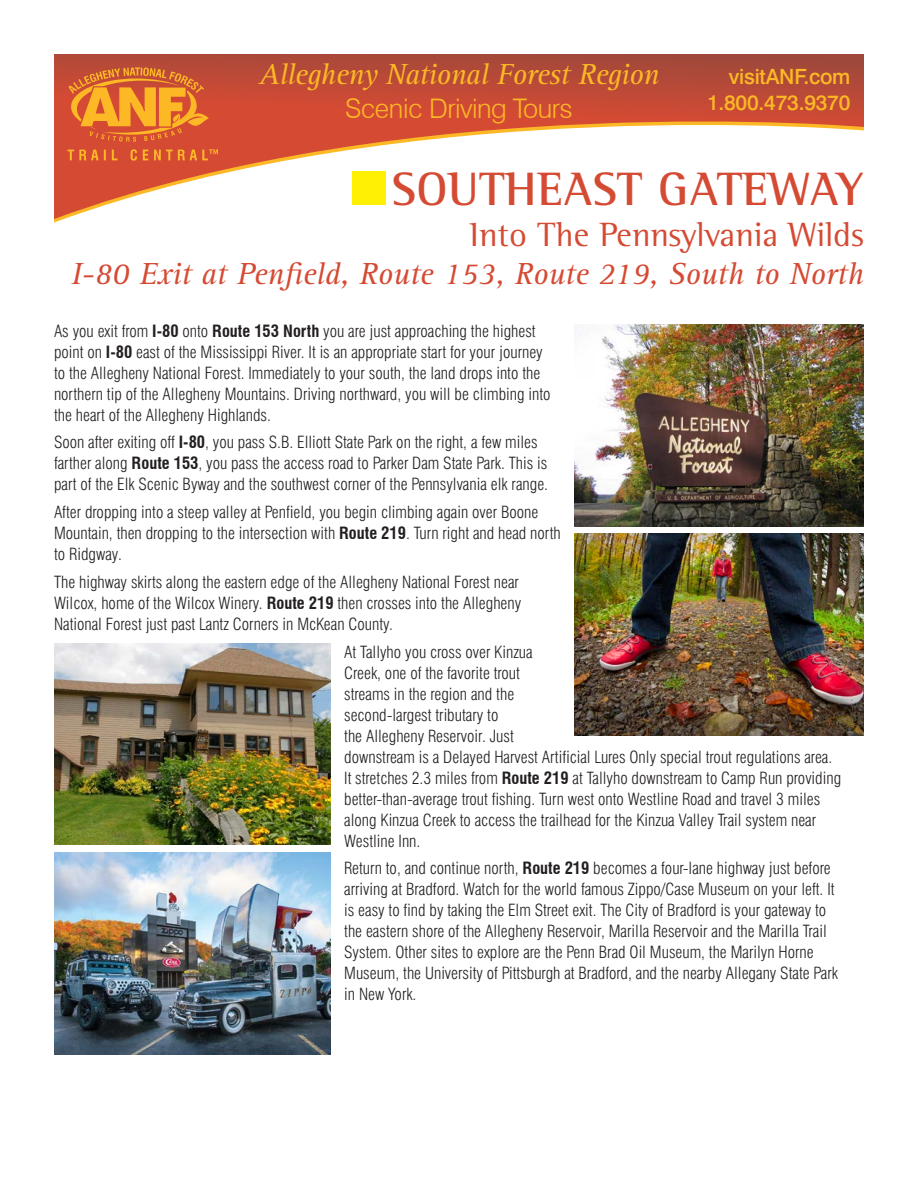
<style>
.page{position:relative;width:918px;height:1188px;background:#fff}
.page>*{position:absolute;margin:0;border:0;box-sizing:border-box;transform-origin:0 0}
.t1{font:700 48px "Rotis Semi Serif";letter-spacing:.01em;color:#d54a33}
.t2{font:34.5px "Rotis Semi Serif";color:#d54a33}
.t3{font:italic 31.5px "Rotis Serif";color:#d54a33}
.t4{font:italic 30px "Rotis Serif";letter-spacing:-.02em;color:#fcb825}
.t5{font:300 27px "Swiss 721 BT";letter-spacing:-.02em;color:#fcb825}
.t6{font:500 21px/25.2px "Swiss 721 BT";letter-spacing:-.01em;color:#fcb825;text-align:right}
.t7{font:300 condensed 16.5px/21px "Swiss 721 BT";color:#231f20}
.s1{font-weight:700}
</style>
<div class="page">
<svg style="left:54px;top:54px;width:810px;height:165px"></svg>
<svg style="left:68px;top:68px;width:141px;height:74px;background:#e0762d"></svg>
<svg style="left:67px;top:149px;width:151px;height:12px;background:#df672f"></svg>
<img style="left:574px;top:324px;width:290px;height:202px">
<img style="left:54px;top:852px;width:277px;height:203px">
<div style="left:352px;top:172px;width:34px;height:33px;background:#fff101"></div>
<img style="left:574px;top:533px;width:290px;height:203px">
<img style="left:54px;top:643px;width:277px;height:202px">
<h3 class="t4" style="left:259px;top:57px;width:402px">Allegheny National Forest Region</h3>
<h3 class="t5" style="left:345px;top:92px;width:229px">Scenic Driving Tours</h3>
<p class="t6" style="left:707px;top:64px;width:145px">visitANF.com<br>1.800.473.9370</p>
<p class="t1" style="left:392px;top:160px;width:474px">SOUTHEAST GATEWAY</p>
<p class="t2" style="left:470px;top:215px;width:396px">Into The Pennsylvania Wilds</p>
<p class="t3" style="left:72px;top:256px;width:794px">I-80 Exit at Penfield, Route 153, Route 219, South to North</p>
<p class="t7" style="left:54px;top:320px;width:498px">As you exit from <span class="s1">I-80</span> onto <span class="s1">Route 153 North</span> you are just approaching the highest point on <span class="s1">I-80</span> east of the Mississippi River. It is an appropriate start for your journey to the Allegheny National Forest. Immediately to your south, the land drops into the northern tip of the Allegheny Mountains. Driving northward, you will be climbing into the heart of the Allegheny Highlands.</p>
<p class="t7" style="left:54px;top:432px;width:496px">Soon after exiting off <span class="s1">I-80</span>, you pass S.B. Elliott State Park on the right, a few miles farther along <span class="s1">Route 153</span>, you pass the access road to Parker Dam State Park. This is part of the Elk Scenic Byway and the southwest corner of the Pennsylvania elk range.</p>
<p class="t7" style="left:54px;top:502px;width:508px">After dropping into a steep valley at Penfield, you begin climbing again over Boone<br>Mountain, then dropping to the intersection with <span class="s1">Route 219</span>. Turn right and head north to Ridgway.</p>
<p class="t7" style="left:54px;top:571px;width:469px">The highway skirts along the eastern edge of the Allegheny National Forest near<br>Wilcox, home of the Wilcox Winery. <span class="s1">Route 219</span> then crosses into the Allegheny<br>National Forest just past Lantz Corners in McKean County.</p>
<p class="t7" style="left:344px;top:641px;width:498px">At Tallyho you cross over Kinzua<br>Creek, one of the favorite trout<br>streams in the region and the<br>second-largest tributary to<br>the Allegheny Reservoir. Just<br>downstream is a Delayed Harvest Artificial Lures Only special trout regulations area.<br>It stretches 2.3 miles from <span class="s1">Route 219</span> at Tallyho downstream to Camp Run providing better-than-average trout fishing. Turn west onto Westline Road and travel 3 miles along Kinzua Creek to access the trailhead for the Kinzua Valley Trail system near Westline Inn.</p>
<p class="t7" style="left:344px;top:858px;width:495px">Return to, and continue north, <span class="s1">Route 219</span> becomes a four-lane highway just before arriving at Bradford. Watch for the world famous Zippo/Case Museum on your left. It is easy to find by taking the Elm Street exit. The City of Bradford is your gateway to the eastern shore of the Allegheny Reservoir, Marilla Reservoir and the Marilla Trail System. Other sites to explore are the Penn Brad Oil Museum, the Marilyn Horne Museum, the University of Pittsburgh at Bradford, and the nearby Allegany State Park in New York.</p>
</div>
